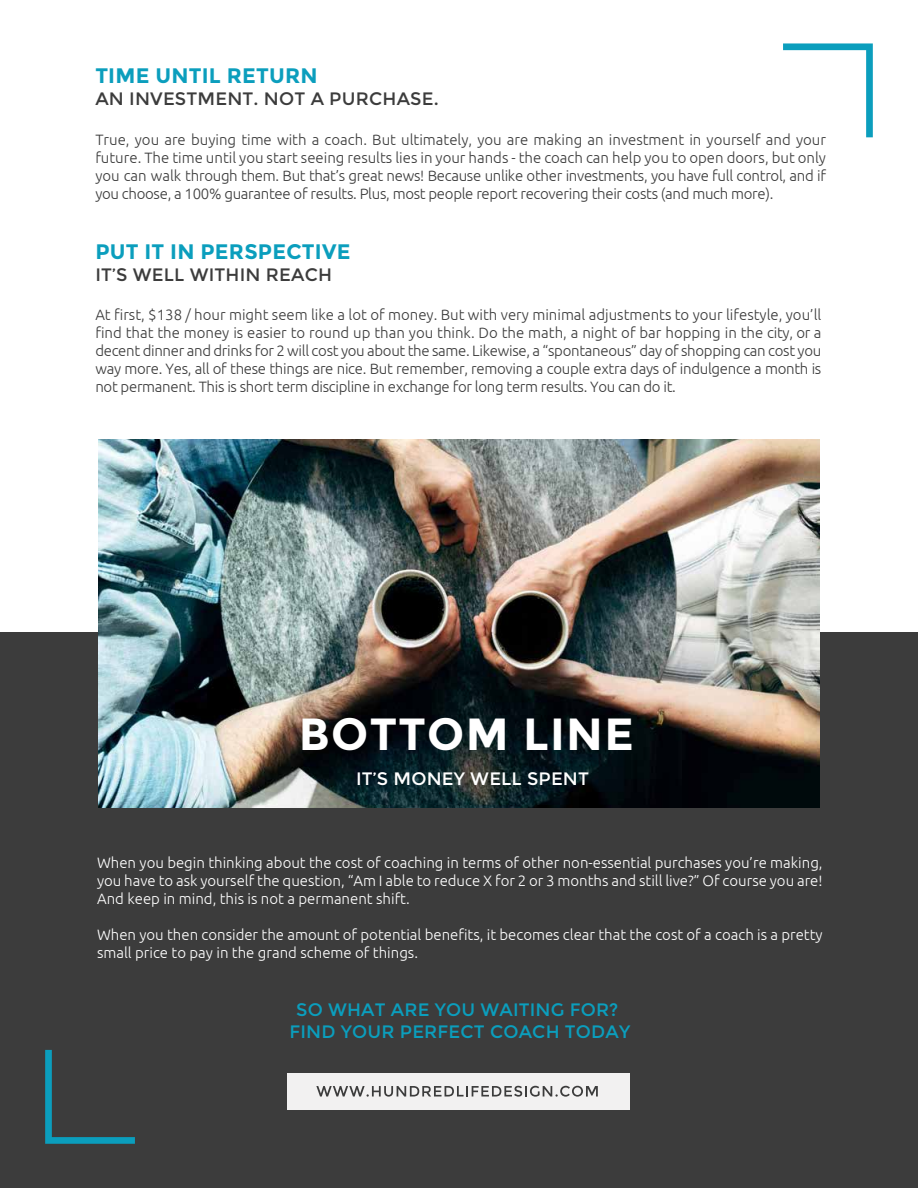
<style>
.page{position:relative;width:918px;height:1188px;background:#fff}
.page>*{position:absolute;margin:0;border:0;box-sizing:border-box;transform-origin:0 0}
.t1{font:700 45px "Montserrat";letter-spacing:.03em;color:#fff}
.t2{font:700 21px "Montserrat";letter-spacing:.01em;color:#0b9ebd}
.t3{font:18px/21.6px "Montserrat";letter-spacing:.01em;color:#0b9ebd;text-align:center}
.t4{font:18px "Montserrat";letter-spacing:.01em;color:#3c3c3c}
.t5{font:18px "Montserrat";letter-spacing:.01em;color:#fff}
.t6{font:300 15px/18px "Ubuntu";letter-spacing:-.02em;color:#3c3c3c;text-align:justify}
.t7{font:300 15px/18px "Ubuntu";color:#fff;text-align:justify}
</style>
<div class="page">
<div style="left:0;top:632px;width:918px;height:556px;background:#3c3c3c"></div>
<svg style="left:783px;top:43px;width:90px;height:94px"></svg>
<svg style="left:45px;top:1050px;width:90px;height:94px"></svg>
<img style="left:99px;top:439px;width:720px;height:368px">
<div style="left:287px;top:1073px;width:343px;height:36px;background:#f2f1f1"></div>
<svg style="left:316px;top:1086px;width:282px;height:11px"></svg>
<h2 class="t2" style="left:95px;top:63px;width:224px">TIME UNTIL RETURN</h2>
<p class="t4" style="left:95px;top:88px;width:345px">AN INVESTMENT. NOT A PURCHASE.</p>
<p class="t6" style="left:95px;top:130px;width:732px">True, you are buying time with a coach. But ultimately, you are making an investment in yourself and your future. The time until you start seeing results lies in your hands - the coach can help you to open doors, but only you can walk through them. But that’s great news! Because unlike other investments, you have full control, and if you choose, a 100% guarantee of results. Plus, most people report recovering their costs (and much more).</p>
<h2 class="t2" style="left:95px;top:239px;width:257px">PUT IT IN PERSPECTIVE</h2>
<p class="t4" style="left:95px;top:264px;width:238px">IT’S WELL WITHIN REACH</p>
<p class="t6" style="left:95px;top:306px;width:728px">At first, $138 / hour might seem like a lot of money. But with very minimal adjustments to your lifestyle, you’ll find that the money is easier to round up than you think. Do the math, a night of bar hopping in the city, or a decent dinner and drinks for 2 will cost you about the same. Likewise, a “spontaneous” day of shopping can cost you way more. Yes, all of these things are nice. But remember, removing a couple extra days of indulgence a month is not permanent. This is short term discipline in exchange for long term results. You can do it.</p>
<h1 class="t1" style="left:299px;top:707px;width:336px">BOTTOM LINE</h1>
<p class="t5" style="left:356px;top:768px;width:234px">IT’S MONEY WELL SPENT</p>
<p class="t7" style="left:97px;top:854px;width:727px">When you begin thinking about the cost of coaching in terms of other non-essential purchases you’re making, you have to ask yourself the question, “Am I able to reduce X for 2 or 3 months and still live?” Of course you are!<br>And keep in mind, this is not a permanent shift.</p>
<p class="t7" style="left:97px;top:926px;width:727px">When you then consider the amount of potential benefits, it becomes clear that the cost of a coach is a pretty small price to pay in the grand scheme of things.</p>
<p class="t3" style="left:290px;top:1000px;width:342px">SO WHAT ARE YOU WAITING FOR?<br>FIND YOUR PERFECT COACH TODAY</p>
</div>
